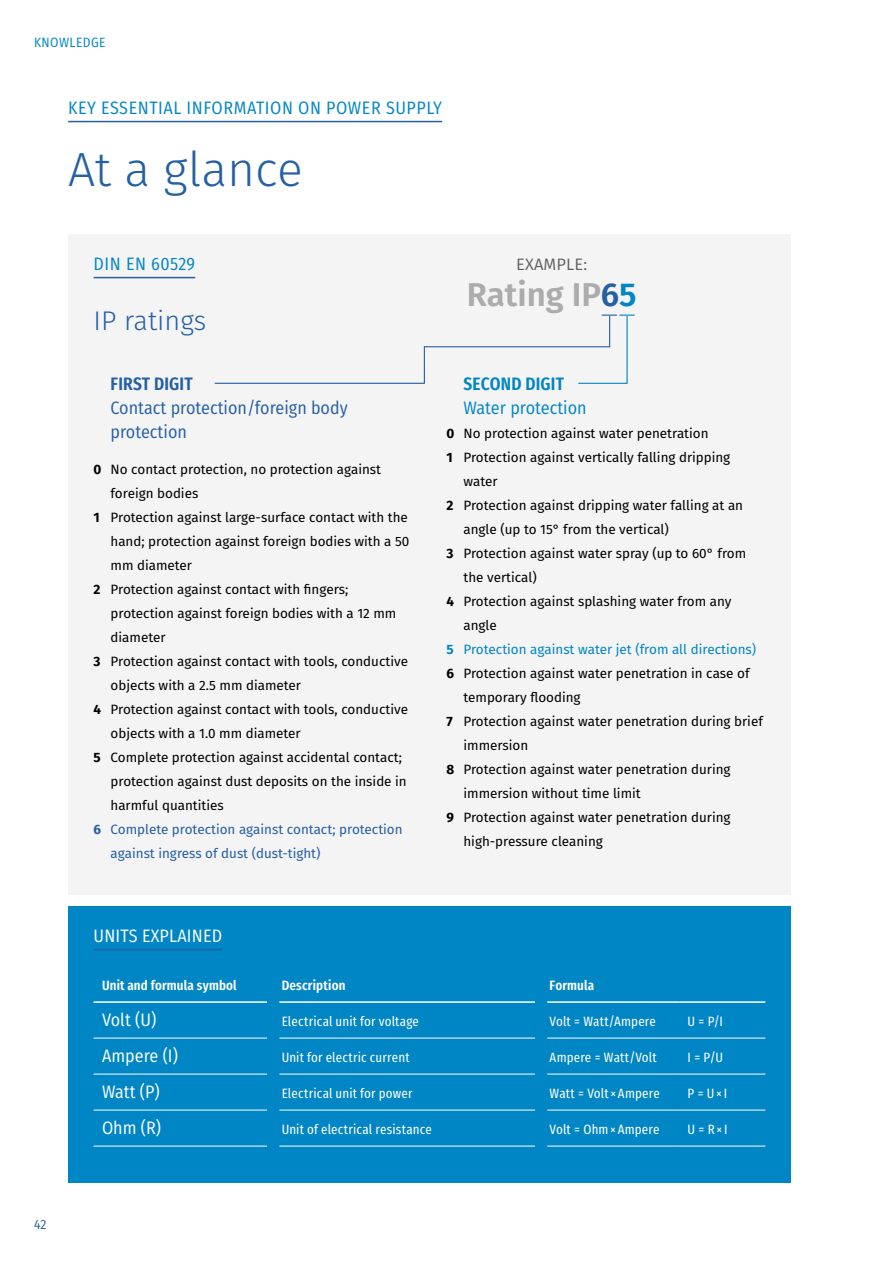
<style>
.page{position:relative;width:893px;height:1263px;background:#fff}
.page>*{position:absolute;margin:0;border:0;box-sizing:border-box;transform-origin:0 0}
.t1{font:300 48px "Fira Sans";color:#255fa4}
.kategorie-sl{font:600 33px "Fira Sans";color:#acacad}
.t2{font:300 27px "Fira Sans";color:#255fa4}
.zwischenüberschrift{font:18px/24px "Fira Sans Condensed";color:#255fa4}
.überzeile{font:18px "Fira Sans Condensed";letter-spacing:.03em;color:#0086c5}
.t-1{font:18px "Fira Sans Condensed";color:#fff}
.text{font:18px/24px "Fira Sans Condensed";color:#0086c5}
.kategorie-sl-2{font:16.5px "Fira Sans";letter-spacing:.01em;color:#615f60}
.text-2{font:13.5px/24px "Fira Sans";color:#000}
.tabelle_2{font:13.5px "Fira Sans Condensed";letter-spacing:.01em;color:#fff}
.text-3{font:13.5px/24px "Fira Sans";color:#255fa4}
.text-4{font:13.5px "Fira Sans";color:#0086c5}
.t-2{font:600 13.5px "Fira Sans Condensed";letter-spacing:.01em;color:#fff}
.bullets{font:13.5px "Fira Sans Condensed";letter-spacing:.03em;color:#0086c5}
.t3{font:13.5px "Fira Sans Condensed";color:#255fa4}
.s1{color:#255fa4}
.s2{color:#0086c5}
.s3{font-weight:600}
.s4{font-weight:700}
</style>
<div class="page">
<div style="left:68px;top:234px;width:723px;height:660px;background:#f4f4f4"></div>
<hr style="left:94px;top:277px;width:101px;height:1px;background:#255fa4">
<hr style="left:68px;top:121px;width:374px;height:1px;background:#255fa4">
<svg style="left:214px;top:315px;width:421px;height:69px"></svg>
<div style="left:68px;top:906px;width:723px;height:276px;background:#0086c5"></div>
<hr style="left:94px;top:949px;width:128px;height:1px;background:#255fa4">
<hr style="left:94px;top:1001px;width:173px;height:2px;background:#fff">
<hr style="left:279px;top:1001px;width:256px;height:2px;background:#fff">
<hr style="left:547px;top:1001px;width:132px;height:2px;background:#fff">
<hr style="left:679px;top:1001px;width:86px;height:2px;background:#fff">
<hr style="left:94px;top:1038px;width:173px;height:1px;background:#fff">
<hr style="left:279px;top:1038px;width:256px;height:1px;background:#fff">
<hr style="left:547px;top:1038px;width:132px;height:1px;background:#fff">
<hr style="left:679px;top:1038px;width:86px;height:1px;background:#fff">
<hr style="left:94px;top:1074px;width:173px;height:1px;background:#fff">
<hr style="left:279px;top:1074px;width:256px;height:1px;background:#fff">
<hr style="left:547px;top:1074px;width:132px;height:1px;background:#fff">
<hr style="left:679px;top:1074px;width:86px;height:1px;background:#fff">
<hr style="left:94px;top:1110px;width:173px;height:1px;background:#fff">
<hr style="left:279px;top:1110px;width:256px;height:1px;background:#fff">
<hr style="left:547px;top:1110px;width:132px;height:1px;background:#fff">
<hr style="left:679px;top:1110px;width:86px;height:1px;background:#fff">
<hr style="left:94px;top:1146px;width:173px;height:1px;background:#fff">
<hr style="left:279px;top:1146px;width:256px;height:1px;background:#fff">
<hr style="left:547px;top:1146px;width:132px;height:1px;background:#fff">
<hr style="left:679px;top:1146px;width:86px;height:1px;background:#fff">
<p class="bullets" style="left:34px;top:32px;width:73px">KNOWLEDGE</p>
<p class="überzeile" style="left:68px;top:94px;width:376px">KEY ESSENTIAL INFORMATION ON POWER SUPPLY</p>
<p class="t1" style="left:68px;top:135px;width:236px">At a glance</p>
<p class="überzeile" style="left:94px;top:250px;width:103px">DIN EN 60529</p>
<p class="t2" style="left:94px;top:302px;width:114px">IP ratings</p>
<p class="kategorie-sl-2" style="left:516px;top:252px;width:73px">EXAMPLE:</p>
<p class="kategorie-sl" style="left:467px;top:267px;width:171px">Rating IP<span class="s1">6</span><span class="s2">5</span></p>
<p class="zwischenüberschrift" style="left:111px;top:371px;width:239px"><span class="s3">FIRST DIGIT<br></span>Contact protection/foreign body protection</p>
<p class="text-2" style="left:111px;top:457px;width:272px;text-indent:-17px"><span class="s4">0</span> No contact protection, no protection against foreign bodies</p>
<p class="text-2" style="left:111px;top:505px;width:300px;text-align:justify;text-indent:-17px"><span class="s4">1</span> Protection against large-surface contact with the hand; protection against foreign bodies with a 50 mm diameter</p>
<p class="text-2" style="left:111px;top:577px;width:287px;text-indent:-17px"><span class="s4">2</span> Protection against contact with fingers; protection against foreign bodies with a 12 mm diameter</p>
<p class="text-2" style="left:111px;top:649px;width:299px;text-indent:-17px"><span class="s4">3</span> Protection against contact with tools, conductive objects with a 2.5 mm diameter</p>
<p class="text-2" style="left:111px;top:697px;width:299px;text-indent:-17px"><span class="s4">4</span> Protection against contact with tools, conductive objects with a 1.0 mm diameter</p>
<p class="text-2" style="left:111px;top:745px;width:298px;text-indent:-17px"><span class="s4">5</span> Complete protection against accidental contact; protection against dust deposits on the inside in harmful quantities</p>
<p class="text-3" style="left:111px;top:817px;width:294px;text-indent:-17px"><span class="s4">6</span> Complete protection against contact; protection against ingress of dust (dust-tight)</p>
<p class="text" style="left:463px;top:371px;width:125px"><span class="s3">SECOND DIGIT<br></span>Water protection</p>
<p class="text-2" style="left:446px;top:421px;width:264px"><span class="s4">0</span> No protection against water penetration</p>
<p class="text-2" style="left:463px;top:445px;width:268px;text-indent:-17px"><span class="s4">1</span> Protection against vertically falling dripping water</p>
<p class="text-2" style="left:463px;top:493px;width:281px;text-indent:-17px"><span class="s4">2</span> Protection against dripping water falling at an angle (up to 15° from the vertical)</p>
<p class="text-2" style="left:463px;top:541px;width:284px;text-indent:-17px"><span class="s4">3</span> Protection against water spray (up to 60° from the vertical)</p>
<p class="text-2" style="left:463px;top:589px;width:269px;text-indent:-17px"><span class="s4">4</span> Protection against splashing water from any angle</p>
<p class="text-4" style="left:446px;top:639px;width:311px"><span class="s4">5</span> Protection against water jet (from all directions)</p>
<p class="text-2" style="left:463px;top:661px;width:288px;text-indent:-17px"><span class="s4">6</span> Protection against water penetration in case of temporary flooding</p>
<p class="text-2" style="left:463px;top:709px;width:301px;text-indent:-17px"><span class="s4">7</span> Protection against water penetration during brief immersion</p>
<p class="text-2" style="left:463px;top:757px;width:269px;text-indent:-17px"><span class="s4">8</span> Protection against water penetration during immersion without time limit</p>
<p class="text-2" style="left:463px;top:805px;width:269px;text-indent:-17px"><span class="s4">9</span> Protection against water penetration during high-pressure cleaning</p>
<p class="t3" style="left:34px;top:1214px;width:14px">42</p>
<p class="t-1" style="left:94px;top:922px;width:130px">UNITS EXPLAINED</p>
<p class="t-2" style="left:102px;top:973px;width:136px">Unit and formula symbol</p>
<p class="t-2" style="left:282px;top:973px;width:65px">Description</p>
<p class="t-2" style="left:550px;top:973px;width:46px">Formula</p>
<p class="t-1" style="left:102px;top:1006px;width:56px">Volt (U)</p>
<p class="tabelle_2" style="left:282px;top:1009px;width:139px">Electrical unit for voltage</p>
<p class="tabelle_2" style="left:550px;top:1009px;width:108px">Volt = Watt/Ampere</p>
<p class="tabelle_2" style="left:688px;top:1009px;width:37px">U = P/I</p>
<p class="t-1" style="left:102px;top:1042px;width:77px">Ampere (I)</p>
<p class="tabelle_2" style="left:282px;top:1045px;width:129px">Unit for electric current</p>
<p class="tabelle_2" style="left:550px;top:1045px;width:109px">Ampere = Watt/Volt</p>
<p class="tabelle_2" style="left:688px;top:1045px;width:37px">I = P/U</p>
<p class="t-1" style="left:102px;top:1078px;width:59px">Watt (P)</p>
<p class="tabelle_2" style="left:282px;top:1081px;width:132px">Electrical unit for power</p>
<p class="tabelle_2" style="left:550px;top:1081px;width:112px">Watt = Volt ×Ampere</p>
<p class="tabelle_2" style="left:688px;top:1081px;width:41px">P = U×I</p>
<p class="t-1" style="left:102px;top:1114px;width:61px">Ohm (R)</p>
<p class="tabelle_2" style="left:282px;top:1117px;width:152px">Unit of electrical resistance</p>
<p class="tabelle_2" style="left:550px;top:1117px;width:111px">Volt = Ohm×Ampere</p>
<p class="tabelle_2" style="left:688px;top:1117px;width:41px">U = R×I</p>
</div>
